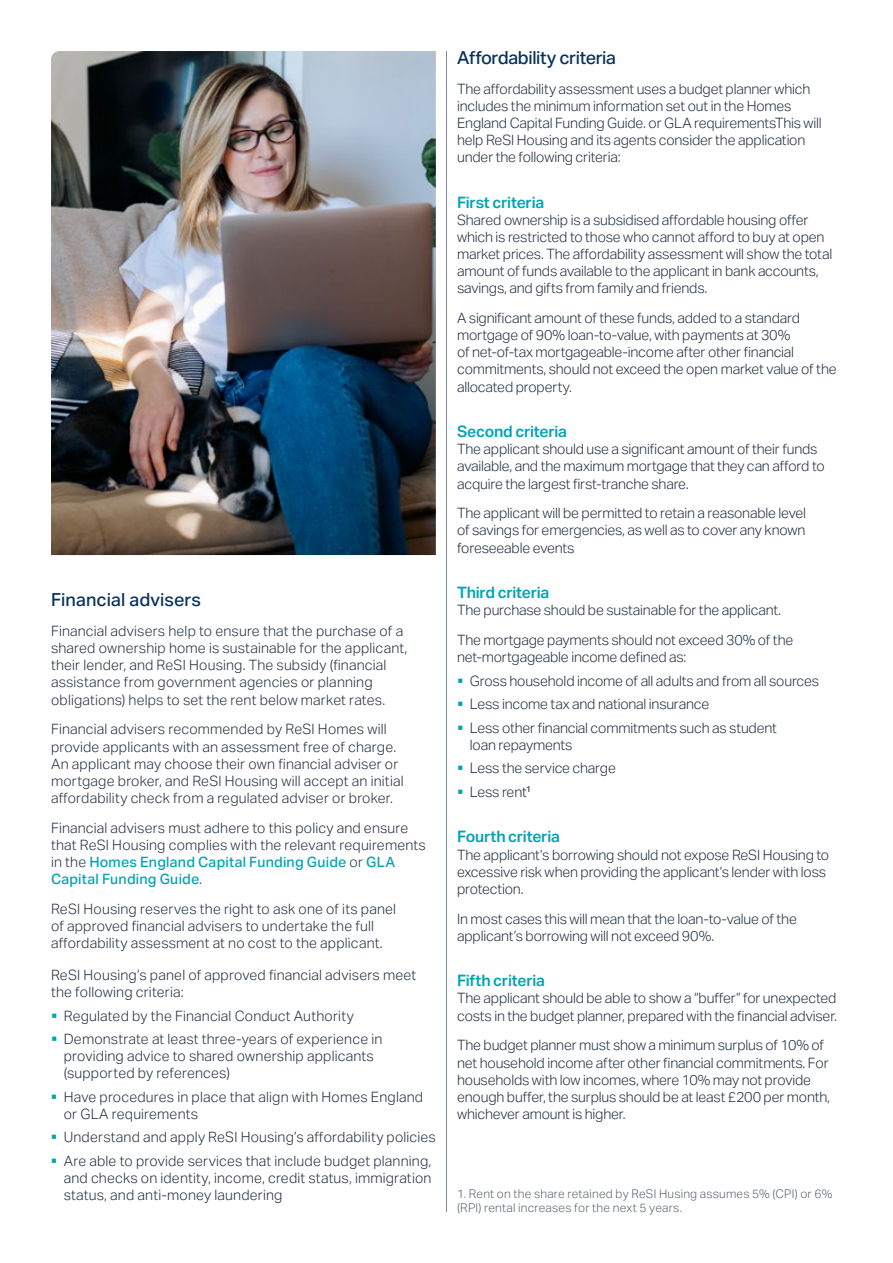
<style>
.page{position:relative;width:893px;height:1263px;background:#fff}
.page>*{position:absolute;margin:0;border:0;box-sizing:border-box;transform-origin:0 0}
.t1{font:500 18px "Aktiv Grotesk";letter-spacing:-.01em;color:#09305c}
.t2{font:500 18px "Aktiv Grotesk";letter-spacing:.01em;color:#09305c}
.t3{font:600 15.75px "Aktiv Grotesk";letter-spacing:-.015em;color:#00a4b3}
.t4{font:300 14.25px/17.1px "Aktiv Grotesk";letter-spacing:-.01em;color:#233040}
.t5{font:300 14.25px/17.1px "Aktiv Grotesk";letter-spacing:.01em;color:#233040}
.t6{font:300 12px/13.5px "Aktiv Grotesk";letter-spacing:.02em;color:#576370}
.s1{font-weight:500;color:#00a4b3}
</style>
<div class="page">
<hr style="left:446px;top:51px;width:1px;height:1161px;background:#818c99">
<img style="left:51px;top:51px;width:385px;height:504px">
<p class="t2" style="left:51px;top:589px;width:151px">Financial advisers</p>
<p class="t5" style="left:51px;top:623px;width:358px">Financial advisers help to ensure that the purchase of a shared ownership home is sustainable for the applicant, their lender, and ReSI Housing. The subsidy (financial assistance from government agencies or planning obligations) helps to set the rent below market rates.</p>
<p class="t5" style="left:51px;top:721px;width:354px">Financial advisers recommended by ReSI Homes will provide applicants with an assessment free of charge.<br>An applicant may choose their own financial adviser or mortgage broker, and ReSI Housing will accept an initial affordability check from a regulated adviser or broker.</p>
<p class="t5" style="left:51px;top:819px;width:376px">Financial advisers must adhere to this policy and ensure that ReSI Housing complies with the relevant requirements in the <span class="s1">Homes England Capital Funding Guide</span> or <span class="s1">GLA Capital Funding Guide</span>.</p>
<p class="t5" style="left:51px;top:900px;width:347px">ReSI Housing reserves the right to ask one of its panel of approved financial advisers to undertake the full affordability assessment at no cost to the applicant.</p>
<p class="t5" style="left:51px;top:966px;width:367px">ReSI Housing’s panel of approved financial advisers meet the following criteria:</p>
<p class="t5" style="left:64px;top:1004px;width:320px;line-height:23.5px">Regulated by the Financial Conduct Authority<br>Demonstrate at least three-years of experience in</p>
<p class="t5" style="left:64px;top:1048px;width:312px">providing advice to shared ownership applicants (supported by references)</p>
<p class="t5" style="left:64px;top:1088px;width:361px">Have procedures in place that align with Homes England or GLA requirements</p>
<p class="t5" style="left:64px;top:1126px;width:374px;line-height:23.5px">Understand and apply ReSI Housing’s affordability policies<br>Are able to provide services that include budget planning,</p>
<p class="t5" style="left:64px;top:1169px;width:369px">and checks on identity, income, credit status, immigration status, and anti-money laundering</p>
<p class="t1" style="left:457px;top:47px;width:160px">Affordability criteria</p>
<p class="t4" style="left:457px;top:80px;width:366px">The affordability assessment uses a budget planner which includes the minimum information set out in the Homes England Capital Funding Guide. or GLA requirementsThis will help ReSI Housing and its agents consider the application under the following criteria:</p>
<p class="t3" style="left:457px;top:193px;width:89px">First criteria</p>
<p class="t4" style="left:457px;top:211px;width:377px">Shared ownership is a subsidised affordable housing offer which is restricted to those who cannot afford to buy at open market prices. The affordability assessment will show the total amount of funds available to the applicant in bank accounts, savings, and gifts from family and friends.</p>
<p class="t4" style="left:457px;top:310px;width:381px">A significant amount of these funds, added to a standard mortgage of 90% loan-to-value, with payments at 30%<br>of net-of-tax mortgageable-income after other financial commitments, should not exceed the open market value of the allocated property.</p>
<p class="t3" style="left:457px;top:423px;width:111px">Second criteria</p>
<p class="t4" style="left:457px;top:441px;width:369px">The applicant should use a significant amount of their funds available, and the maximum mortgage that they can afford to acquire the largest first-tranche share.</p>
<p class="t4" style="left:457px;top:505px;width:351px;text-align:justify">The applicant will be permitted to retain a reasonable level of savings for emergencies, as well as to cover any known foreseeable events</p>
<p class="t3" style="left:457px;top:584px;width:94px">Third criteria</p>
<p class="t4" style="left:457px;top:595px;width:338px;line-height:29.8px">The purchase should be sustainable for the applicant.<br>The mortgage payments should not exceed 30% of the</p>
<p class="t4" style="left:470px;top:646px;width:351px;line-height:23.5px;text-indent:-13px">net-mortgageable income defined as:<br>Gross household income of all adults and from all sources Less income tax and national insurance<br>Less other financial commitments such as student</p>
<p class="t4" style="left:470px;top:733px;width:148px;line-height:23.5px">loan repayments<br>Less the service charge<br>Less rent<sup>1</sup></p>
<p class="t3" style="left:457px;top:828px;width:104px">Fourth criteria</p>
<p class="t4" style="left:457px;top:846px;width:374px">The applicant’s borrowing should not expose ReSI Housing to excessive risk when providing the applicant’s lender with loss protection.</p>
<p class="t4" style="left:457px;top:910px;width:341px">In most cases this will mean that the loan-to-value of the applicant’s borrowing will not exceed 90%.</p>
<p class="t3" style="left:457px;top:972px;width:89px">Fifth criteria</p>
<p class="t4" style="left:457px;top:990px;width:381px">The applicant should be able to show a “buffer” for unexpected costs in the budget planner, prepared with the financial adviser.</p>
<p class="t4" style="left:457px;top:1037px;width:374px">The budget planner must show a minimum surplus of 10% of net household income after other financial commitments. For households with low incomes, where 10% may not provide enough buffer, the surplus should be at least £200 per month, whichever amount is higher.</p>
<p class="t6" style="left:457px;top:1187px;width:377px">1. Rent on the share retained by ReSI Husing assumes 5% (CPI) or 6% (RPI) rental increases for the next 5 years.</p>
</div>
